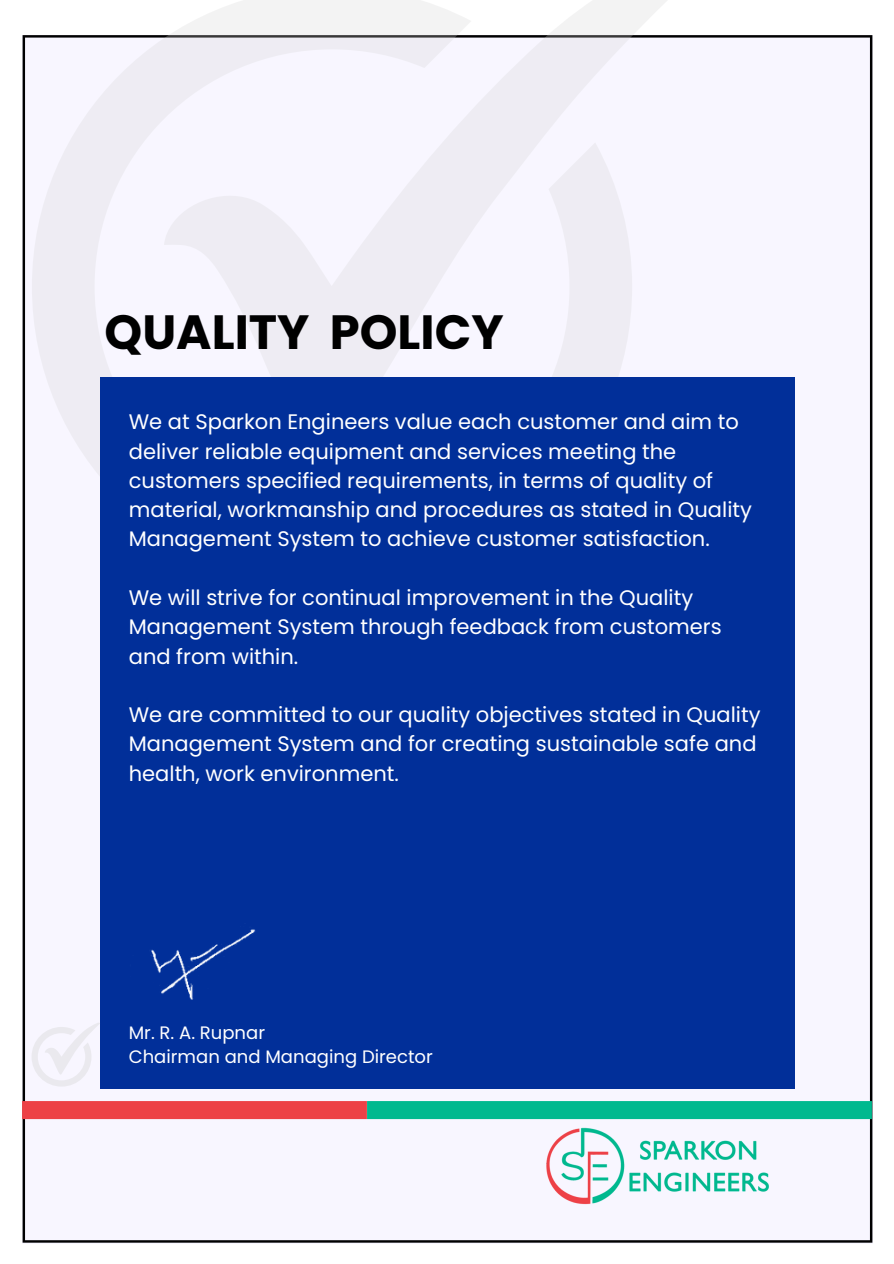
<style>
.page{position:relative;width:894px;height:1264px;background:#fff}
.page>*{position:absolute;margin:0;border:0;box-sizing:border-box;transform-origin:0 0}
.t1{font:700 48px "Poppins";color:#000}
.t2{font:21px/29.2px "Poppins";color:#fff}
.t3{font:18px "Poppins";color:#fff}
</style>
<div class="page">
<div style="left:23px;top:35px;width:849px;height:1207px;background:#f8f6ff"></div>
<div style="left:367px;top:1101px;width:504px;height:18px;background:#00b98f"></div>
<div style="left:22px;top:1101px;width:345px;height:18px;background:#ed4146"></div>
<svg style="left:632px;top:0;width:87px;height:377px;fill:#f8f6ff"></svg>
<svg style="left:32px;top:0;width:600px;height:586px;fill:#f8f6ff"></svg>
<div style="left:100px;top:377px;width:694px;height:711px;background:#012f99"></div>
<img style="left:534px;top:1088px;width:247px;height:155px">
<svg style="left:32px;top:1022px;width:68px;height:64px"></svg>
<img style="left:151px;top:929px;width:105px;height:71px">
<p class="t1" style="left:104px;top:299px;width:400px">QUALITY POLICY</p>
<p class="t2" style="left:129px;top:407px;width:624px">We at Sparkon Engineers value each customer and aim to deliver reliable equipment and services meeting the customers specified requirements, in terms of quality of material, workmanship and procedures as stated in Quality Management System to achieve customer satisfaction.</p>
<p class="t2" style="left:129px;top:583px;width:594px">We will strive for continual improvement in the Quality<br>Management System through feedback from customers and from within.</p>
<p class="t2" style="left:129px;top:700px;width:633px">We are committed to our quality objectives stated in Quality<br>Management System and for creating sustainable safe and health, work environment.</p>
<p class="t3" style="left:129px;top:1019px;width:138px">Mr. R. A. Rupnar</p>
<p class="t3" style="left:129px;top:1044px;width:305px">Chairman and Managing Director</p>
</div>
